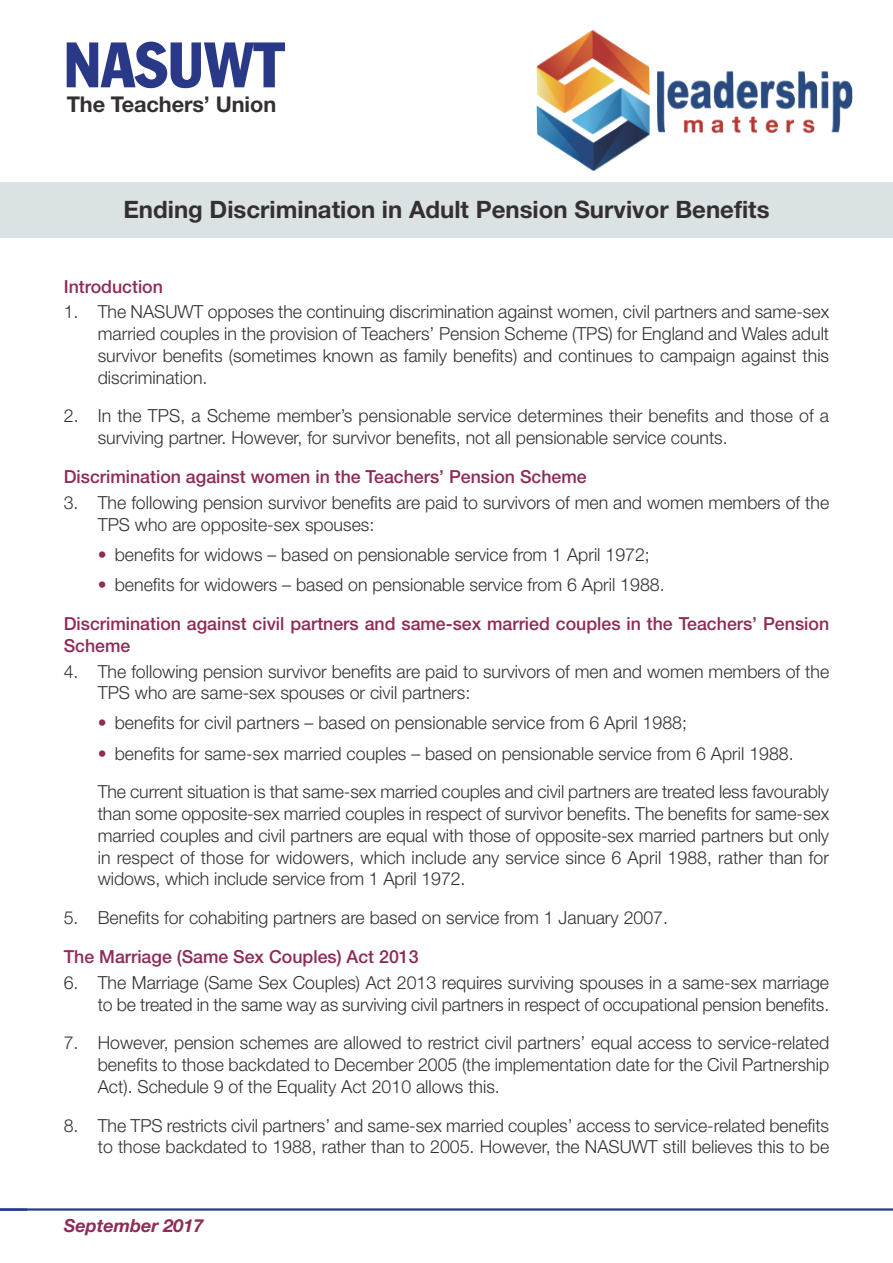
<style>
.page{position:relative;width:893px;height:1263px;background:#fff}
.page>*{position:absolute;margin:0;border:0;box-sizing:border-box;transform-origin:0 0}
.t1{font:condensed 63px "Franklin Gothic";color:#293887}
.t2{font:700 24px "Helvetica Neue";color:#343032}
.t3{font:700 21.75px "Helvetica Neue";letter-spacing:-.005em;color:#343032}
.t4{font:300 18px/21.8px "Helvetica Neue";color:#343032}
.t5{font:500 18px/38.7px "Helvetica Neue";color:#8e2b58}
.t6{font:italic 700 18px "Helvetica Neue";color:#8e2b58}
.s1{color:#8e2b58}
.s2{font-weight:300}
.s3{font-weight:300;color:#343032}
</style>
<div class="page">
<svg style="left:0;top:1210px;width:26px;height:1px"></svg>
<div style="left:0;top:183px;width:893px;height:55px;background:#dbe2e3"></div>
<img style="left:536px;top:30px;width:316px;height:141px">
<hr style="left:0;top:1208px;width:893px;height:2px;background:#293887">
<h1 class="t1" style="left:64px;top:42px;width:222px">NASUWT</h1>
<p class="t3" style="left:67px;top:92px;width:211px">The Teachers’ Union</p>
<h2 class="t2" style="left:123px;top:201px;width:648px">Ending Discrimination in Adult Pension Survivor Benefits</h2>
<p class="t5" style="left:64px;top:269px;width:101px">Introduction</p>
<p class="t4" style="left:98px;top:303px;width:733px;text-align:justify;text-indent:-34px">1. The NASUWT opposes the continuing discrimination against women, civil partners and same-sex married couples in the provision of Teachers’ Pension Scheme (TPS) for England and Wales adult survivor benefits (sometimes known as family benefits) and continues to campaign against this discrimination.</p>
<p class="t4" style="left:98px;top:407px;width:733px;text-indent:-34px">2. In the TPS, a Scheme member’s pensionable service determines their benefits and those of a surviving partner. However, for survivor benefits, not all pensionable service counts.</p>
<p class="t5" style="left:64px;top:459px;width:524px">Discrimination against women in the Teachers’ Pension Scheme</p>
<p class="t4" style="left:98px;top:493px;width:733px;text-indent:-34px">3. The following pension survivor benefits are paid to survivors of men and women members of the<br>TPS who are opposite-sex spouses:</p>
<p class="t4" style="left:98px;top:545px;width:554px"><span class="s1">•</span> benefits for widows – based on pensionable service from 1 April 1972;</p>
<p class="t5" style="left:64px;top:567px;width:767px;text-indent:34px"><span class="s2">•</span> <span class="s3">benefits for widowers – based on pensionable service from 6 April 1988.<br></span>Discrimination against civil partners and same-sex married couples in the Teachers’ Pension</p>
<p class="t5" style="left:64px;top:628px;width:68px">Scheme</p>
<p class="t4" style="left:98px;top:662px;width:733px;text-indent:-34px">4. The following pension survivor benefits are paid to survivors of men and women members of the<br>TPS who are same-sex spouses or civil partners:</p>
<p class="t4" style="left:98px;top:714px;width:591px"><span class="s1">•</span> benefits for civil partners – based on pensionable service from 6 April 1988;</p>
<p class="t4" style="left:98px;top:736px;width:733px;line-height:38.7px"><span class="s1">•</span> benefits for same-sex married couples – based on pensionable service from 6 April 1988.<br>The current situation is that same-sex married couples and civil partners are treated less favourably</p>
<p class="t4" style="left:98px;top:805px;width:733px;text-align:justify">than some opposite-sex married couples in respect of survivor benefits. The benefits for same-sex married couples and civil partners are equal with those of opposite-sex married partners but only in respect of those for widowers, which include any service since 6 April 1988, rather than for widows, which include service from 1 April 1972.</p>
<p class="t4" style="left:64px;top:909px;width:606px">5. Benefits for cohabiting partners are based on service from 1 January 2007.</p>
<p class="t5" style="left:64px;top:939px;width:356px">The Marriage (Same Sex Couples) Act 2013</p>
<p class="t4" style="left:64px;top:973px;width:767px;text-align:right">6. The Marriage (Same Sex Couples) Act 2013 requires surviving spouses in a same-sex marriage to be treated in the same way as surviving civil partners in respect of occupational pension benefits.</p>
<p class="t4" style="left:98px;top:1034px;width:733px;text-align:justify;text-indent:-34px">7. However, pension schemes are allowed to restrict civil partners’ equal access to service-related benefits to those backdated to December 2005 (the implementation date for the Civil Partnership Act). Schedule 9 of the Equality Act 2010 allows this.</p>
<p class="t4" style="left:64px;top:1116px;width:767px;text-align:right">8. The TPS restricts civil partners’ and same-sex married couples’ access to service-related benefits to those backdated to 1988, rather than to 2005. However, the NASUWT still believes this to be</p>
<p class="t6" style="left:64px;top:1219px;width:141px">September 2017</p>
</div>
